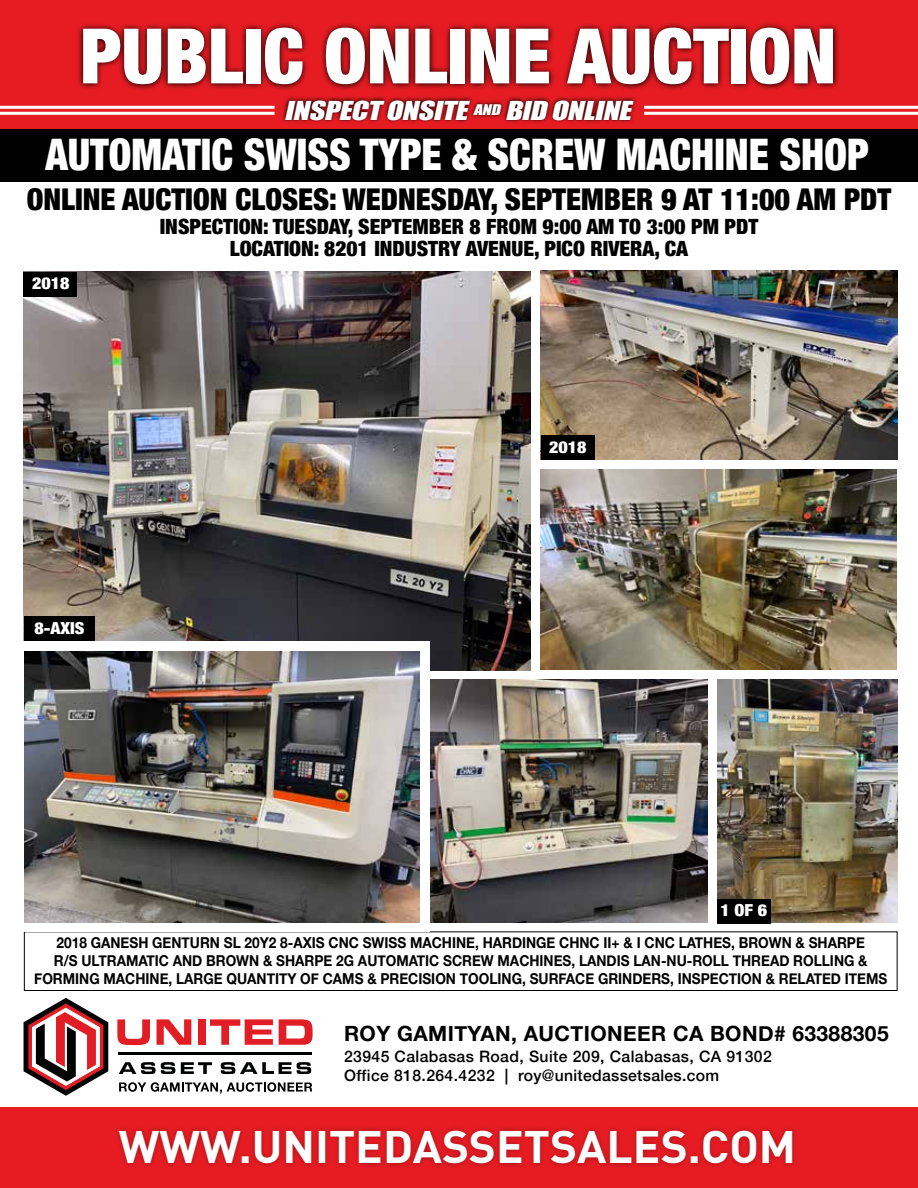
<style>
.page{position:relative;width:918px;height:1188px;background:#fff}
.page>*{position:absolute;margin:0;border:0;box-sizing:border-box;transform-origin:0 0}
.t1{font:900 condensed 76.5px "Helvetica Neue";color:#fff}
.t2{font:700 45px "DIN";color:#fff}
.t3{font:900 condensed 43.5px "Helvetica Neue";color:#fff;scale:.93 1}
.t4{font:900 condensed 30px "Helvetica Neue";color:#000}
.t5{font:italic 24px "Impact";color:#fff;scale:1.25 1}
.t6{font:900 condensed 21px/22.5px "Helvetica Neue";color:#000;text-align:center}
.t7{font:700 21px "Helvetica Neue";letter-spacing:.02em;color:#000}
.t8{font:900 condensed 16.5px "Helvetica Neue";color:#fff;scale:1.09 1}
.t9{font:500 15.75px/18.8px "Helvetica Neue";letter-spacing:.025em;color:#000}
.t10{font:700 15px/18px "Helvetica Neue";color:#000;text-align:center;scale:.91 1}
</style>
<div class="page">
<div style="left:0;top:0;width:918px;height:138px;background:#e71c23"></div>
<svg style="left:77px;top:23px;width:762px;height:67px"></svg>
<svg style="left:281px;top:96px;width:356px;height:27px"></svg>
<hr style="left:0;top:106px;width:275px;height:3px;background:#fff">
<hr style="left:0;top:112px;width:275px;height:3px;background:#fff">
<hr style="left:644px;top:106px;width:274px;height:3px;background:#fff">
<hr style="left:644px;top:112px;width:274px;height:3px;background:#fff">
<div style="left:0;top:129px;width:918px;height:52px;background:#000"></div>
<div style="left:24px;top:931px;width:873px;height:60px;border:1px solid #000"></div>
<div style="left:0;top:1107px;width:918px;height:81px;background:#e71c23"></div>
<div style="left:114px;top:1125px;width:684px;height:44px;background:#000;opacity:.3"></div>
<svg style="left:117px;top:1019px;width:33px;height:26px"></svg>
<svg style="left:157px;top:1019px;width:34px;height:26px"></svg>
<div style="left:198px;top:1019px;width:8px;height:26px;background:#e11e25"></div>
<svg style="left:210px;top:1019px;width:63px;height:26px"></svg>
<svg style="left:279px;top:1019px;width:34px;height:26px"></svg>
<svg style="left:119px;top:1062px;width:56px;height:12px"></svg>
<svg style="left:181px;top:1062px;width:31px;height:12px"></svg>
<svg style="left:221px;top:1062px;width:90px;height:12px"></svg>
<hr style="left:118px;top:1053px;width:194px;height:2px;background:#000101">
<svg style="left:24px;top:998px;width:84px;height:98px"></svg>
<svg style="left:119px;top:1082px;width:193px;height:12px"></svg>
<img style="left:430px;top:679px;width:277px;height:244px">
<img style="left:24px;top:271px;width:506px;height:400px">
<div style="left:24px;top:272px;width:53px;height:24px;background:#000"></div>
<div style="left:24px;top:617px;width:70px;height:24px;background:#000"></div>
<img style="left:541px;top:270px;width:357px;height:190px">
<img style="left:717px;top:679px;width:180px;height:244px">
<div style="left:541px;top:435px;width:53px;height:24px;background:#000"></div>
<div style="left:717px;top:899px;width:53px;height:24px;background:#000"></div>
<img style="left:540px;top:470px;width:356px;height:200px">
<div style="left:23px;top:641px;width:406px;height:291px;background:#fff"></div>
<img style="left:24px;top:651px;width:396px;height:272px">
<h1 class="t1" style="left:80px;top:-7px;width:757px">PUBLIC ONLINE AUCTION</h1>
<h3 class="t5" style="left:284px;top:92px;width:285px">INSPECTONSITE<sup>AND</sup> BID ONLINE</h3>
<h3 class="t3" style="left:46px;top:118px;width:887px">AUTOMATIC SWISS TYPE &amp; SCREW MACHINE SHOP</h3>
<h3 class="t4" style="left:27px;top:174px;width:866px">ONLINE AUCTION CLOSES: WEDNESDAY, SEPTEMBER 9 AT 11:00 AM PDT</h3>
<h3 class="t6" style="left:160px;top:214px;width:600px">INSPECTION: TUESDAY, SEPTEMBER 8 FROM 9:00 AM TO 3:00 PM PDT<br>LOCATION: 8201 INDUSTRY AVENUE, PICO RIVERA, CA</h3>
<p class="t8" style="left:32px;top:270px;width:36px">2018</p>
<p class="t8" style="left:35px;top:614px;width:47px">8-AXIS</p>
<p class="t8" style="left:549px;top:433px;width:36px">2018</p>
<p class="t8" style="left:721px;top:897px;width:44px">1 OF 6</p>
<p class="t10" style="left:34px;top:934px;width:939px">2018 GANESH GENTURN SL 20Y2 8-AXIS CNC SWISS MACHINE, HARDINGE CHNC II+ &amp; I CNC LATHES, BROWN &amp; SHARPE<br>R/S ULTRAMATIC AND BROWN &amp; SHARPE 2G AUTOMATIC SCREW MACHINES, LANDIS LAN-NU-ROLL THREAD ROLLING &amp;<br>FORMING MACHINE, LARGE QUANTITY OF CAMS &amp; PRECISION TOOLING, SURFACE GRINDERS, INSPECTION &amp; RELATED ITEMS</p>
<h3 class="t7" style="left:344px;top:1017px;width:546px">ROY GAMITYAN, AUCTIONEER CA BOND# 63388305</h3>
<p class="t9" style="left:344px;top:1046px;width:429px">23945 Calabasas Road, Suite 209, Calabasas, CA 91302<br>Office 818.264.4232 | roy@unitedassetsales.com</p>
<h2 class="t2" style="left:119px;top:1118px;width:679px">WWW.UNITEDASSETSALES.COM</h2>
</div>
